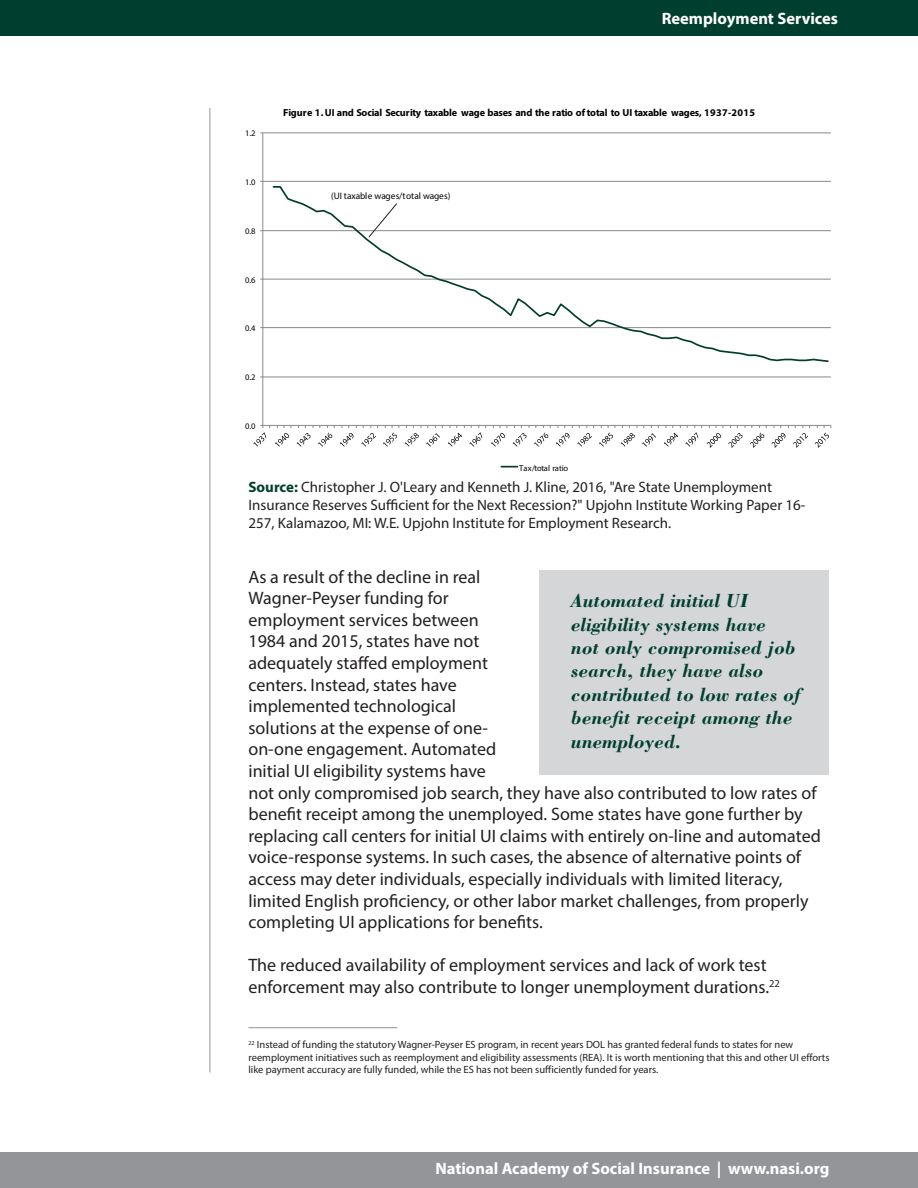
<style>
.page{position:relative;width:918px;height:1188px;background:#fff}
.page>*{position:absolute;margin:0;border:0;box-sizing:border-box;transform-origin:0 0}
.t1{font:italic 700 19.5px/23.4px "Bodoni Std";color:#003f2f}
.Body{font:18px/21.6px "Myriad Pro";color:#231f20}
.t2{font:700 16.5px "Myriad Pro";color:#fff}
.Body-2{font:15px/18px "Myriad Pro";color:#231f20}
.Footnote{font:10.5px/12.6px "Myriad Pro";color:#231f20}
.t3{font:700 10.2px "Myriad Pro";letter-spacing:-.025em;color:#000}
.t4{font:9.3px "Myriad Pro";letter-spacing:-.01em;color:#000}
.t5{font:8.55px "Myriad Pro";letter-spacing:-.03em;color:#000}
.s1{font-weight:700;color:#003f2f}
</style>
<div class="page">
<div style="left:0;top:0;width:918px;height:36px;background:#003f2f"></div>
<hr style="left:210px;top:108px;width:1px;height:964px;background:#939598">
<div style="left:0;top:1153px;width:918px;height:35px;background:#939598"></div>
<div style="left:540px;top:570px;width:289px;height:205px;background:#d5d6d8"></div>
<hr style="left:248px;top:1027px;width:149px;height:1px;background:#939598">
<svg style="left:253px;top:132px;width:579px;height:336px"></svg>
<svg style="left:368px;top:203px;width:30px;height:35px"></svg>
<p class="t2" style="left:662px;top:7px;width:178px">Reemployment Services</p>
<p class="t5" style="left:245px;top:128px;width:12px">1.2</p>
<p class="t5" style="left:245px;top:177px;width:12px">1.0</p>
<p class="t5" style="left:245px;top:226px;width:12px">0.8</p>
<p class="t5" style="left:245px;top:274px;width:12px">0.6</p>
<p class="t5" style="left:245px;top:323px;width:12px">0.4</p>
<p class="t5" style="left:245px;top:372px;width:12px">0.2</p>
<p class="t5" style="left:245px;top:421px;width:12px">0.0</p>
<p class="t3" style="left:283px;top:106px;width:473px">Figure 1. UI and Social Security taxable wage bases and the ratio of total to UI taxable wages, 1937-2015</p>
<p class="t4" style="left:331px;top:190px;width:121px">(UI taxable wages/total wages)</p>
<p class="t5" style="left:519px;top:463px;width:50px">Tax/total ratio</p>
<p class="Body-2" style="left:248px;top:477px;width:558px"><span class="s1">Source:</span> Christopher J. O'Leary and Kenneth J. Kline, 2016, "Are State Unemployment<br>Insurance Reserves Sufficient for the Next Recession?" Upjohn Institute Working Paper 16-<br>257, Kalamazoo, MI: W.E. Upjohn Institute for Employment Research.</p>
<p class="Body" style="left:248px;top:566px;width:574px">As a result of the decline in real<br>Wagner-Peyser funding for<br>employment services between<br>1984 and 2015, states have not<br>adequately staffed employment<br>centers. Instead, states have<br>implemented technological<br>solutions at the expense of one-<br>on-one engagement. Automated<br>initial UI eligibility systems have<br>not only compromised job search, they have also contributed to low rates of benefit receipt among the unemployed. Some states have gone further by replacing call centers for initial UI claims with entirely on-line and automated voice-response systems. In such cases, the absence of alternative points of access may deter individuals, especially individuals with limited literacy, limited English proficiency, or other labor market challenges, from properly completing UI applications for benefits.</p>
<p class="Body" style="left:248px;top:954px;width:533px">The reduced availability of employment services and lack of work test enforcement may also contribute to longer unemployment durations.<sup>22</sup></p>
<p class="t1" style="left:571px;top:589px;width:231px">Automated initial UI eligibility systems have<br>not only compromised job search, they have also contributed to low rates of benefit receipt among the unemployed.</p>
<p class="Footnote" style="left:248px;top:1038px;width:583px"><sup>22</sup> Instead of funding the statutory Wagner-Peyser ES program, in recent years DOL has granted federal funds to states for new reemployment initiatives such as reemployment and eligibility assessments (REA). It is worth mentioning that this and other UI efforts like payment accuracy are fully funded, while the ES has not been sufficiently funded for years.</p>
<p class="t2" style="left:390px;top:1158px;width:441px">National Academy of Social Insurance | www.nasi.org | 144</p>
<p class="t2" style="left:435px;top:1158px;width:396px">National Academy of Social Insurance | www.nasi.org</p>
</div>
